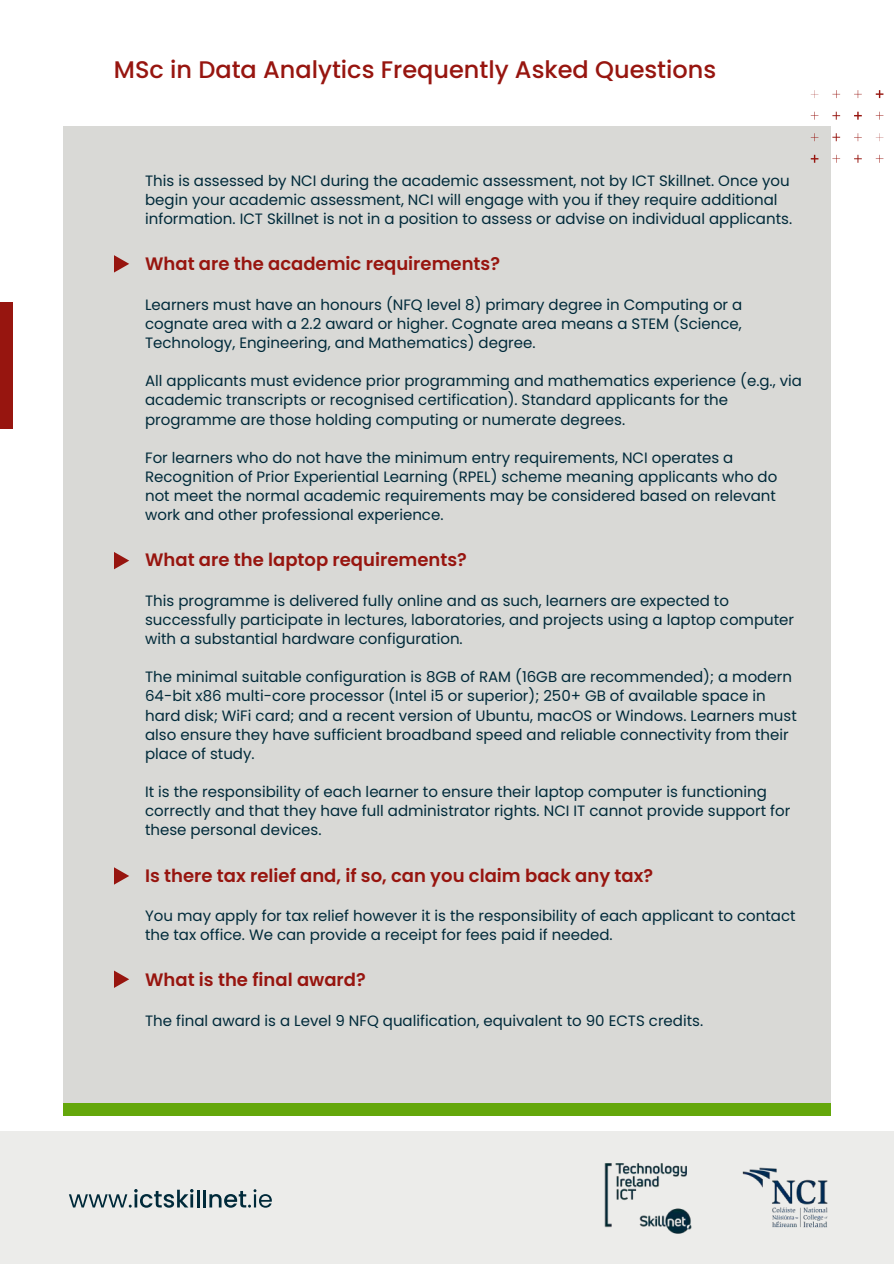
<style>
.page{position:relative;width:894px;height:1264px;background:#fff}
.page>*{position:absolute;margin:0;border:0;box-sizing:border-box;transform-origin:0 0}
.t1{font:500 24px "Poppins";color:#97150f}
.t2{font:600 18px "Poppins";color:#97150f}
.t3{font:15px/19.2px "Poppins";color:#002a3a}
</style>
<div class="page">
<div style="left:63px;top:1089px;width:767px;height:26px;background:#64a70b"></div>
<div style="left:63px;top:126px;width:767px;height:976px;background:#d9d9d6"></div>
<svg style="left:114px;top:255px;width:15px;height:18px"></svg>
<svg style="left:114px;top:552px;width:15px;height:17px"></svg>
<div style="left:0;top:1131px;width:893px;height:132px;background:#ececea"></div>
<svg style="left:69px;top:1189px;width:130px;height:18px"></svg>
<hr style="left:203px;top:1189px;width:3px;height:18px;background:#002a3a">
<svg style="left:209px;top:1189px;width:63px;height:18px"></svg>
<svg style="left:810px;top:90px;width:8px;height:8px"></svg>
<svg style="left:832px;top:90px;width:7px;height:8px"></svg>
<svg style="left:854px;top:90px;width:7px;height:8px"></svg>
<svg style="left:875px;top:90px;width:8px;height:8px"></svg>
<svg style="left:810px;top:112px;width:8px;height:8px"></svg>
<svg style="left:832px;top:112px;width:7px;height:8px"></svg>
<svg style="left:854px;top:112px;width:7px;height:8px"></svg>
<svg style="left:875px;top:112px;width:8px;height:8px"></svg>
<svg style="left:810px;top:133px;width:8px;height:8px"></svg>
<svg style="left:832px;top:133px;width:7px;height:8px"></svg>
<svg style="left:854px;top:133px;width:7px;height:8px"></svg>
<svg style="left:875px;top:133px;width:8px;height:8px"></svg>
<svg style="left:810px;top:155px;width:8px;height:8px"></svg>
<svg style="left:832px;top:155px;width:7px;height:8px"></svg>
<svg style="left:854px;top:155px;width:7px;height:8px"></svg>
<svg style="left:875px;top:155px;width:8px;height:8px"></svg>
<svg style="left:114px;top:970px;width:15px;height:18px"></svg>
<svg style="left:114px;top:867px;width:15px;height:17px"></svg>
<div style="left:0;top:302px;width:13px;height:126px;background:#97150f"></div>
<img style="left:604px;top:1163px;width:88px;height:71px">
<img style="left:742px;top:1167px;width:86px;height:61px">
<h1 class="t1" style="left:114px;top:53px;width:603px">MSc in Data Analytics Frequently Asked Questions</h1>
<p class="t3" style="left:145px;top:171px;width:648px">This is assessed by NCI during the academic assessment, not by ICT Skillnet. Once you begin your academic assessment, NCI will engage with you if they require additional information. ICT Skillnet is not in a position to assess or advise on individual applicants.</p>
<p class="t2" style="left:145px;top:251px;width:356px">What are the academic requirements?</p>
<p class="t3" style="left:145px;top:295px;width:598px;text-align:justify">Learners must have an honours (NFQ level 8) primary degree in Computing or a cognate area with a 2.2 award or higher. Cognate area means a STEM (Science, Technology, Engineering, and Mathematics) degree.</p>
<p class="t3" style="left:145px;top:371px;width:658px">All applicants must evidence prior programming and mathematics experience (e.g., via academic transcripts or recognised certification). Standard applicants for the programme are those holding computing or numerate degrees.</p>
<p class="t3" style="left:145px;top:448px;width:633px">For learners who do not have the minimum entry requirements, NCI operates a Recognition of Prior Experiential Learning (RPEL) scheme meaning applicants who do not meet the normal academic requirements may be considered based on relevant work and other professional experience.</p>
<p class="t2" style="left:145px;top:547px;width:323px">What are the laptop requirements?</p>
<p class="t3" style="left:145px;top:591px;width:650px">This programme is delivered fully online and as such, learners are expected to successfully participate in lectures, laboratories, and projects using a laptop computer with a substantial hardware configuration.</p>
<p class="t3" style="left:145px;top:667px;width:653px">The minimal suitable configuration is 8GB of RAM (16GB are recommended); a modern 64-bit x86 multi-core processor (Intel i5 or superior); 250+ GB of available space in hard disk; WiFi card; and a recent version of Ubuntu, macOS or Windows. Learners must also ensure they have sufficient broadband speed and reliable connectivity from their place of study.</p>
<p class="t3" style="left:145px;top:782px;width:646px">It is the responsibility of each learner to ensure their laptop computer is functioning correctly and that they have full administrator rights. NCI IT cannot provide support for these personal devices.</p>
<p class="t2" style="left:145px;top:862px;width:509px">Is there tax relief and, if so, can you claim back any tax?</p>
<p class="t3" style="left:145px;top:906px;width:651px">You may apply for tax relief however it is the responsibility of each applicant to contact the tax office. We can provide a receipt for fees paid if needed.</p>
<p class="t2" style="left:145px;top:967px;width:222px">What is the final award?</p>
<p class="t3" style="left:145px;top:1010px;width:559px">The final award is a Level 9 NFQ qualification, equivalent to 90 ECTS credits.</p>
</div>
